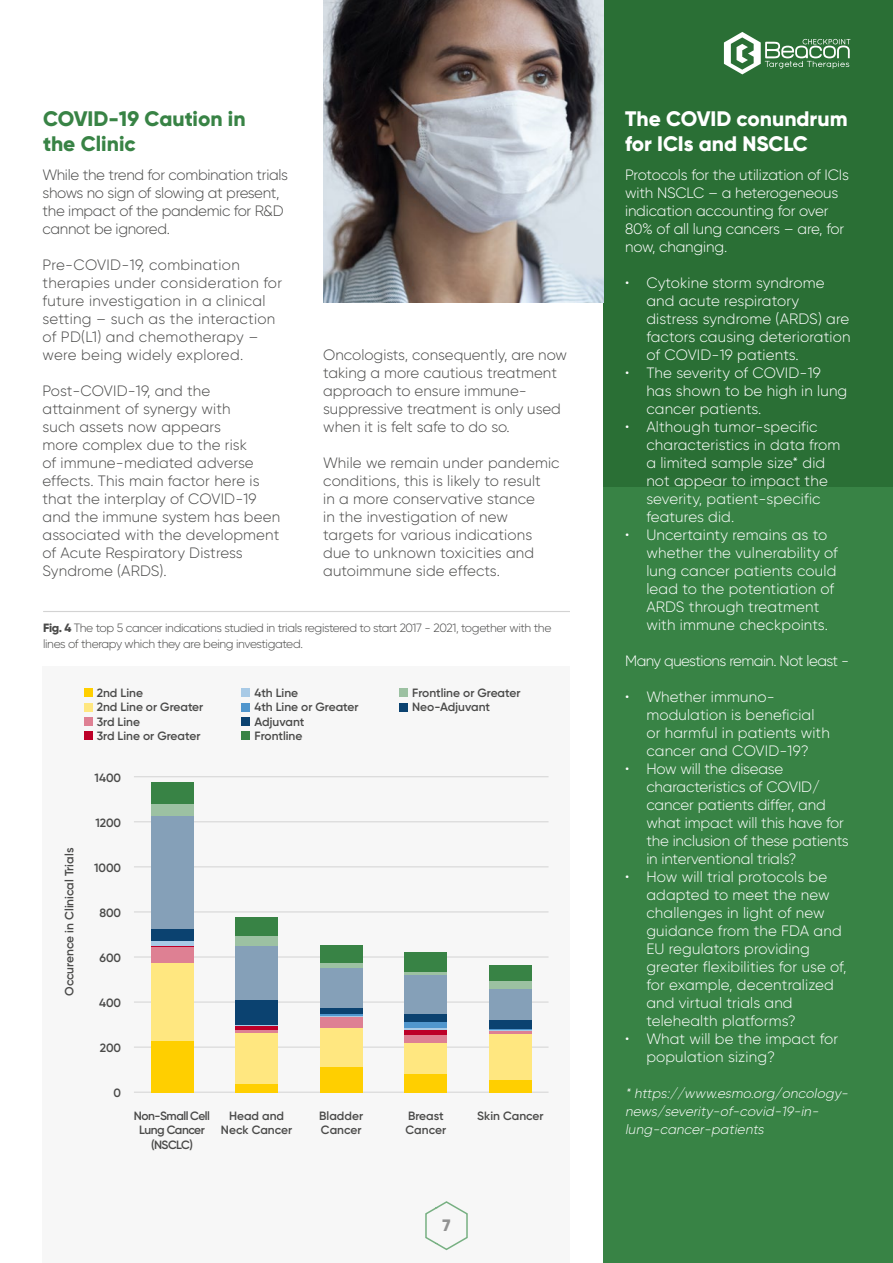
<style>
.page{position:relative;width:893px;height:1263px;background:#fff}
.page>*{position:absolute;margin:0;border:0;box-sizing:border-box;transform-origin:0 0}
.t1{font:800 21px/25.2px "Gilroy";color:#fff}
.t2{font:800 21px/25.2px "Gilroy";color:#388345}
.t3{font:800 16.5px "Gilroy";color:#929292}
.t4{font:300 15px/18px "Gilroy";letter-spacing:.01em;color:#fff}
.t5{font:300 15px/18px "Gilroy";letter-spacing:.01em;color:#4a4a49}
.t6{font:300 15px/18px "Gilroy";letter-spacing:-.01em;color:#fff}
.t7{font:300 15px/18px "Gilroy";letter-spacing:-.02em;color:#4a4a49}
.t8{font:300 15px "Gilroy";letter-spacing:-.035em;color:#fff}
.t9{font:italic 300 13.5px/18px "Gilroy";color:#fff}
.t10{font:600 12px/14.4px "Gilroy";color:#4a4a49}
.t11{font:300 12px/16.5px "Gilroy";letter-spacing:-.03em;color:#4a4a49}
.t12{font:600 12px/14.4px "Gilroy";letter-spacing:-.04em;color:#4a4a49;text-align:center}
.s1{font-weight:800}
</style>
<div class="page">
<div style="left:604px;top:0;width:289px;height:1263px;background:#388345"></div>
<div style="left:604px;top:0;width:289px;height:487px;background:#2a6f35"></div>
<div style="left:43px;top:666px;width:527px;height:597px;background:#f7f7f7"></div>
<hr style="left:134px;top:1092px;width:415px;height:1px;background:#d3d3d3">
<hr style="left:134px;top:1047px;width:415px;height:1px;background:#d3d3d3">
<hr style="left:134px;top:1002px;width:415px;height:1px;background:#d3d3d3">
<hr style="left:134px;top:957px;width:415px;height:1px;background:#d3d3d3">
<hr style="left:134px;top:911px;width:415px;height:1px;background:#d3d3d3">
<hr style="left:134px;top:866px;width:415px;height:1px;background:#d3d3d3">
<hr style="left:134px;top:821px;width:415px;height:1px;background:#d3d3d3">
<hr style="left:134px;top:776px;width:415px;height:1px;background:#d3d3d3">
<div style="left:84px;top:688px;width:9px;height:9px;background:#ffcf00"></div>
<div style="left:84px;top:703px;width:9px;height:8px;background:#ffe780"></div>
<div style="left:84px;top:717px;width:9px;height:9px;background:#de8093"></div>
<div style="left:84px;top:732px;width:9px;height:8px;background:#bd0028"></div>
<div style="left:242px;top:688px;width:8px;height:9px;background:#a8cae6"></div>
<div style="left:242px;top:703px;width:8px;height:8px;background:#5096cd"></div>
<div style="left:242px;top:717px;width:8px;height:9px;background:#0b4270"></div>
<div style="left:242px;top:732px;width:8px;height:8px;background:#388345"></div>
<div style="left:399px;top:688px;width:9px;height:9px;background:#9cc1a2"></div>
<div style="left:399px;top:703px;width:9px;height:8px;background:#0b4270"></div>
<div style="left:151px;top:1041px;width:42px;height:51px;background:#ffcf00"></div>
<div style="left:235px;top:1083px;width:43px;height:9px;background:#ffcf00"></div>
<div style="left:320px;top:1067px;width:42px;height:25px;background:#ffcf00"></div>
<div style="left:320px;top:1028px;width:42px;height:39px;background:#ffe780"></div>
<div style="left:320px;top:1017px;width:42px;height:11px;background:#de8093"></div>
<hr style="left:320px;top:1016px;width:42px;height:1px;background:#a8cae6">
<hr style="left:320px;top:1013px;width:42px;height:3px;background:#5096cd">
<div style="left:320px;top:1007px;width:42px;height:6px;background:#0b4270"></div>
<div style="left:320px;top:968px;width:42px;height:39px;background:#85a0b8"></div>
<div style="left:320px;top:963px;width:42px;height:5px;background:#9cc1a2"></div>
<div style="left:320px;top:945px;width:42px;height:18px;background:#388345"></div>
<div style="left:404px;top:1073px;width:42px;height:19px;background:#ffcf00"></div>
<div style="left:404px;top:1043px;width:42px;height:30px;background:#ffe780"></div>
<div style="left:404px;top:1034px;width:42px;height:9px;background:#de8093"></div>
<div style="left:404px;top:1029px;width:42px;height:5px;background:#bd0028"></div>
<hr style="left:404px;top:1028px;width:42px;height:1px;background:#a8cae6">
<div style="left:404px;top:1022px;width:42px;height:6px;background:#5096cd"></div>
<div style="left:404px;top:1014px;width:42px;height:8px;background:#0b4270"></div>
<div style="left:404px;top:975px;width:42px;height:39px;background:#85a0b8"></div>
<svg style="left:404px;top:971px;width:42px;height:4px"></svg>
<div style="left:404px;top:952px;width:42px;height:19px;background:#388345"></div>
<div style="left:489px;top:1080px;width:43px;height:12px;background:#ffcf00"></div>
<div style="left:489px;top:1034px;width:43px;height:46px;background:#ffe780"></div>
<hr style="left:489px;top:1031px;width:43px;height:3px;background:#de8093">
<hr style="left:489px;top:1029px;width:43px;height:2px;background:#a8cae6">
<div style="left:489px;top:1019px;width:43px;height:10px;background:#0b4270"></div>
<div style="left:489px;top:989px;width:43px;height:30px;background:#85a0b8"></div>
<div style="left:489px;top:981px;width:43px;height:8px;background:#9cc1a2"></div>
<div style="left:489px;top:965px;width:43px;height:16px;background:#388345"></div>
<hr style="left:489px;top:1029px;width:43px;height:1px;background:#5096cd">
<div style="left:235px;top:1033px;width:43px;height:50px;background:#ffe780"></div>
<hr style="left:235px;top:1030px;width:43px;height:3px;background:#de8093">
<hr style="left:235px;top:1026px;width:43px;height:4px;background:#bd0028">
<hr style="left:235px;top:1025px;width:43px;height:1px;background:#a8cae6">
<div style="left:235px;top:1000px;width:43px;height:25px;background:#0b4270"></div>
<div style="left:235px;top:946px;width:43px;height:54px;background:#85a0b8"></div>
<div style="left:235px;top:935px;width:43px;height:11px;background:#9cc1a2"></div>
<div style="left:235px;top:917px;width:43px;height:18px;background:#388345"></div>
<div style="left:151px;top:962px;width:42px;height:79px;background:#ffe780"></div>
<div style="left:151px;top:947px;width:42px;height:15px;background:#de8093"></div>
<hr style="left:151px;top:945px;width:42px;height:2px;background:#bd0028">
<hr style="left:151px;top:941px;width:42px;height:4px;background:#a8cae6">
<div style="left:151px;top:929px;width:42px;height:12px;background:#0b4270"></div>
<div style="left:151px;top:816px;width:42px;height:113px;background:#85a0b8"></div>
<div style="left:151px;top:803px;width:42px;height:13px;background:#9cc1a2"></div>
<div style="left:151px;top:782px;width:42px;height:21px;background:#388345"></div>
<hr style="left:43px;top:611px;width:527px;height:1px;background:#d3d3d3">
<img style="left:323px;top:0;width:281px;height:303px">
<svg style="left:425px;top:1201px;width:43px;height:50px"></svg>
<svg style="left:724px;top:32px;width:126px;height:42px"></svg>
<h1 class="t2" style="left:43px;top:106px;width:204px">COVID-19 Caution in the Clinic</h1>
<p class="t7" style="left:43px;top:166px;width:247px">While the trend for combination trials shows no sign of slowing at present, the impact of the pandemic for R&amp;D cannot be ignored.</p>
<p class="t5" style="left:43px;top:256px;width:241px">Pre-COVID-19, combination therapies under consideration for future investigation in a clinical setting – such as the interaction of PD(L1) and chemotherapy – were being widely explored.</p>
<p class="t5" style="left:43px;top:382px;width:239px">Post-COVID-19, and the attainment of synergy with<br>such assets now appears<br>more complex due to the risk<br>of immune-mediated adverse effects. This main factor here is that the interplay of COVID-19 and the immune system has been associated with the development of Acute Respiratory Distress<br>Syndrome (ARDS).</p>
<p class="t5" style="left:323px;top:346px;width:245px">Oncologists, consequently, are now taking a more cautious treatment approach to ensure immune&shy;suppressive treatment is only used when it is felt safe to do so.</p>
<p class="t5" style="left:323px;top:454px;width:238px">While we remain under pandemic conditions, this is likely to result<br>in a more conservative stance<br>in the investigation of new targets for various indications due to unknown toxicities and autoimmune side effects.</p>
<p class="t11" style="left:43px;top:619px;width:510px"><span class="s1">Fig. 4</span> The top 5 cancer indications studied in trials registered to start 2017 - 2021, together with the lines of therapy which they are being investigated.</p>
<p class="t10" style="left:97px;top:685px;width:108px">2nd Line<br>2nd Line or Greater<br>3rd Line<br>3rd Line or Greater</p>
<p class="t10" style="left:254px;top:685px;width:106px">4th Line<br>4th Line or Greater<br>Adjuvant<br>Frontline</p>
<p class="t10" style="left:412px;top:685px;width:110px">Frontline or Greater<br>Neo-Adjuvant</p>
<p class="t10" style="left:95px;top:770px;width:28px">1400</p>
<p class="t10" style="left:62px;top:996px;width:150px;rotate:-90deg">Occurence in Clinical Trials</p>
<p class="t10" style="left:95px;top:815px;width:27px">1200</p>
<p class="t10" style="left:94px;top:860px;width:29px">1000</p>
<p class="t10" style="left:99px;top:905px;width:23px">800</p>
<p class="t10" style="left:100px;top:950px;width:23px">600</p>
<p class="t10" style="left:99px;top:995px;width:24px">400</p>
<p class="t10" style="left:100px;top:1040px;width:23px">200</p>
<p class="t10" style="left:114px;top:1085px;width:9px">0</p>
<p class="t12" style="left:134px;top:1108px;width:78px">Non-Small Cell<br>Lung Cancer (NSCLC)</p>
<p class="t10" style="left:221px;top:1108px;width:73px;text-align:center">Head and<br>Neck Cancer</p>
<p class="t10" style="left:319px;top:1108px;width:45px">Bladder<br>Cancer</p>
<p class="t10" style="left:406px;top:1108px;width:42px">Breast<br>Cancer</p>
<p class="t10" style="left:477px;top:1108px;width:68px">Skin Cancer</p>
<p class="t3" style="left:442px;top:1215px;width:10px">7</p>
<h1 class="t1" style="left:625px;top:106px;width:224px">The COVID conundrum for ICIs and NSCLC</h1>
<p class="t6" style="left:625px;top:166px;width:225px">Protocols for the utilization of ICIs with NSCLC – a heterogeneous indication accounting for over<br>80% of all lung cancers – are, for now, changing.</p>
<p class="t4" style="left:646px;top:274px;width:206px;text-indent:-21px">• Cytokine storm syndrome and acute respiratory distress syndrome (ARDS) are factors causing deterioration of COVID-19 patients.</p>
<p class="t4" style="left:646px;top:364px;width:203px;text-indent:-21px">• The severity of COVID-19 has shown to be high in lung cancer patients.</p>
<p class="t4" style="left:646px;top:418px;width:196px;text-indent:-21px">• Although tumor-specific characteristics in data from a limited sample size* did not appear to impact the severity, patient-specific features did.</p>
<p class="t4" style="left:646px;top:526px;width:193px;text-indent:-21px">• Uncertainty remains as to whether the vulnerability of lung cancer patients could lead to the potentiation of<br>ARDS through treatment with immune checkpoints.</p>
<p class="t8" style="left:625px;top:652px;width:226px">Many questions remain. Not least -</p>
<p class="t4" style="left:646px;top:688px;width:185px;text-indent:-21px">• Whether immuno&shy;modulation is beneficial or harmful in patients with cancer and COVID-19?</p>
<p class="t6" style="left:646px;top:760px;width:204px;text-indent:-21px">• How will the disease characteristics of COVID/ cancer patients differ, and what impact will this have for the inclusion of these patients in interventional trials?</p>
<p class="t4" style="left:646px;top:868px;width:202px;text-indent:-21px">• How will trial protocols be adapted to meet the new challenges in light of new guidance from the FDA and<br>EU regulators providing greater flexibilities for use of, for example, decentralized and virtual trials and telehealth platforms?</p>
<p class="t4" style="left:646px;top:1030px;width:193px;text-indent:-21px">• What will be the impact for population sizing?</p>
<p class="t9" style="left:625px;top:1084px;width:227px">* https://www.esmo.org/oncology&shy;news/severity-of-covid-19-in&shy;lung-cancer-patients</p>
</div>
